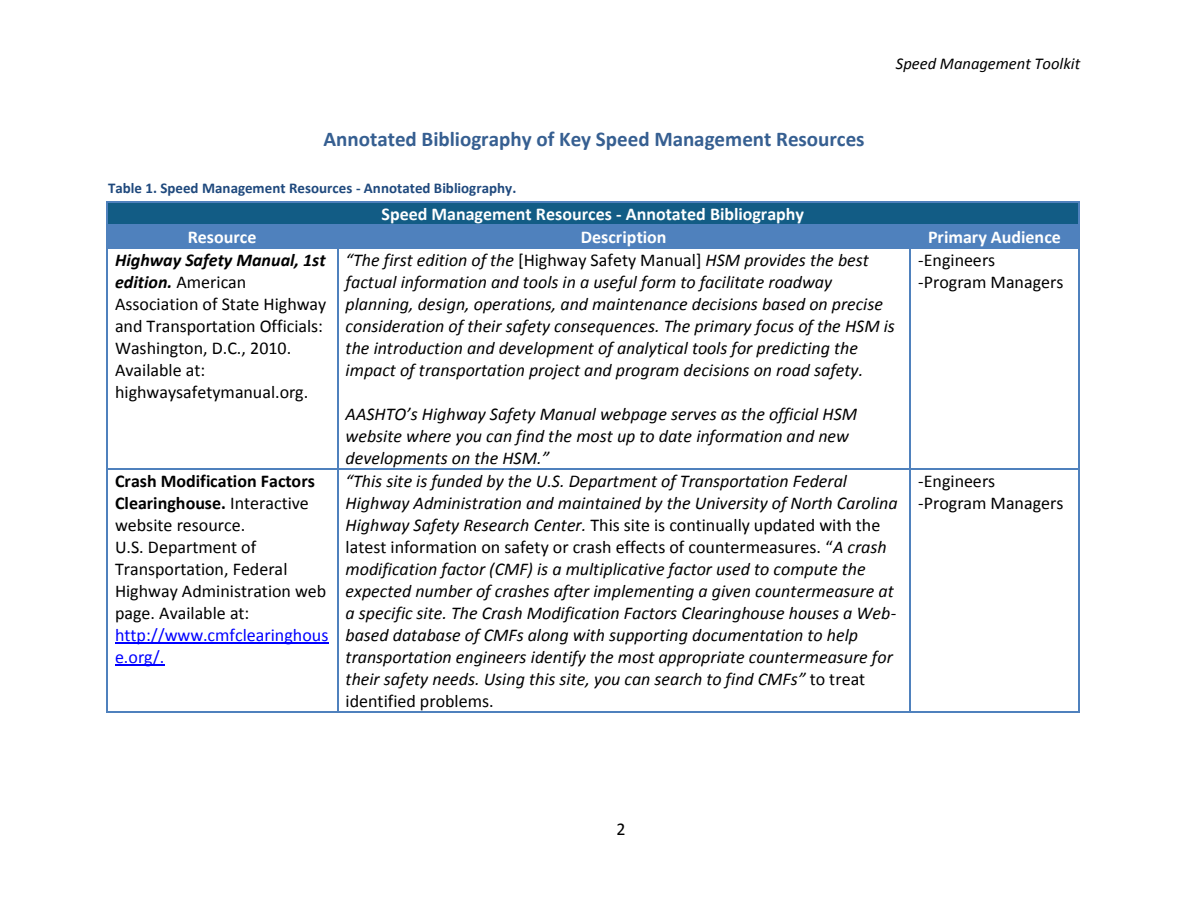
<style>
.page{position:relative;width:1188px;height:918px;background:#fff}
.page>*{position:absolute;margin:0;border:0;box-sizing:border-box;transform-origin:0 0}
.t1{font:700 21px "Calibri";color:#365f91}
.t2{font:italic 18px/22px "Calibri";color:#000}
.t3{font:18px/22px "Calibri";color:#000}
.t4{font:700 18px "Calibri";color:#fff}
.t5{font:700 18px/21.9px "Calibri";color:#000}
.t6{font:italic 16.5px "Calibri";color:#000}
.t7{font:700 15px "Calibri";color:#1f497d}
.s1{font-weight:700;font-style:italic}
.s2{font-style:normal}
.s3{font-weight:400}
.s4{color:#00f}
</style>
<div class="page">
<div style="left:115px;top:203px;width:956px;height:21px;background:#125c85"></div>
<hr style="left:107px;top:201px;width:972px;height:2px;background:#4f81bd">
<div style="left:107px;top:226px;width:230px;height:22px;background:#4f81bd"></div>
<div style="left:338px;top:226px;width:571px;height:22px;background:#4f81bd"></div>
<div style="left:911px;top:226px;width:168px;height:22px;background:#4f81bd"></div>
<hr style="left:107px;top:224px;width:230px;height:2px;background:#4f81bd">
<hr style="left:338px;top:224px;width:571px;height:2px;background:#4f81bd">
<hr style="left:911px;top:224px;width:168px;height:2px;background:#4f81bd">
<hr style="left:909px;top:226px;width:2px;height:22px;background:#4f81bd">
<svg style="left:106px;top:201px;width:1px;height:48px"></svg>
<hr style="left:107px;top:248px;width:230px;height:1px;background:#4f81bd">
<svg style="left:337px;top:224px;width:1px;height:25px"></svg>
<hr style="left:338px;top:248px;width:571px;height:1px;background:#4f81bd">
<hr style="left:911px;top:248px;width:168px;height:1px;background:#4f81bd">
<svg style="left:1079px;top:201px;width:1px;height:48px"></svg>
<hr style="left:106px;top:249px;width:1px;height:220px;background:#4f81bd">
<hr style="left:337px;top:249px;width:1px;height:220px;background:#4f81bd">
<hr style="left:909px;top:249px;width:2px;height:220px;background:#4f81bd">
<hr style="left:1079px;top:249px;width:1px;height:220px;background:#4f81bd">
<hr style="left:115px;top:643px;width:214px;height:1px;background:#00f">
<hr style="left:115px;top:665px;width:49px;height:1px;background:#00f">
<hr style="left:107px;top:469px;width:230px;height:1px;background:#4f81bd">
<hr style="left:338px;top:469px;width:571px;height:1px;background:#4f81bd">
<hr style="left:911px;top:469px;width:168px;height:1px;background:#4f81bd">
<hr style="left:106px;top:470px;width:1px;height:242px;background:#4f81bd">
<hr style="left:107px;top:712px;width:230px;height:1px;background:#4f81bd">
<hr style="left:337px;top:470px;width:1px;height:242px;background:#4f81bd">
<hr style="left:338px;top:712px;width:571px;height:1px;background:#4f81bd">
<hr style="left:909px;top:470px;width:2px;height:242px;background:#4f81bd">
<hr style="left:911px;top:712px;width:168px;height:1px;background:#4f81bd">
<hr style="left:1079px;top:470px;width:1px;height:242px;background:#4f81bd">
<p class="t6" style="left:896px;top:57px;width:186px">Speed Management Toolkit</p>
<h1 class="t1" style="left:323px;top:130px;width:543px">Annotated Bibliography of Key Speed Management Resources</h1>
<p class="t7" style="left:108px;top:182px;width:410px">Table 1. Speed Management Resources - Annotated Bibliography.</p>
<p class="t4" style="left:382px;top:206px;width:424px">Speed Management Resources - Annotated Bibliography</p>
<p class="t4" style="left:188px;top:229px;width:70px">Resource</p>
<p class="t4" style="left:581px;top:229px;width:87px">Description</p>
<p class="t4" style="left:928px;top:229px;width:134px">Primary Audience</p>
<p class="t3" style="left:115px;top:250px;width:213px"><span class="s1">Highway Safety Manual, 1st edition.</span> American<br>Association of State Highway and Transportation Officials:<br>Washington, D.C., 2010.</p>
<p class="t3" style="left:115px;top:360px;width:92px">Available at:</p>
<p class="t3" style="left:115px;top:382px;width:195px">highwaysafetymanual.org.</p>
<p class="t2" style="left:346px;top:250px;width:551px">“The first edition of the <span class="s2">[Highway Safety Manual]</span> HSM provides the best factual information and tools in a useful form to facilitate roadway planning, design, operations, and maintenance decisions based on precise consideration of their safety consequences. The primary focus of the HSM is the introduction and development of analytical tools for predicting the impact of transportation project and program decisions on road safety.</p>
<p class="t2" style="left:346px;top:404px;width:513px">AASHTO’s Highway Safety Manual webpage serves as the official HSM website where you can find the most up to date information and new developments on the HSM.”</p>
<p class="t3" style="left:918px;top:250px;width:79px">-Engineers</p>
<p class="t3" style="left:918px;top:272px;width:147px">-Program Managers</p>
<p class="t5" style="left:115px;top:471px;width:201px">Crash Modification Factors<br>Clearinghouse. <span class="s3">Interactive website resource.</span></p>
<p class="t3" style="left:115px;top:537px;width:215px">U.S. Department of<br>Transportation, Federal<br>Highway Administration web page. Available at: <span class="s4">http://www.cmfclearinghous e.org/.</span></p>
<p class="t2" style="left:346px;top:471px;width:553px">“This site is funded by the U.S. Department of Transportation Federal Highway Administration and maintained by the University of North Carolina Highway Safety Research Center. <span class="s2">This site is continually updated with the latest information on safety or crash effects of countermeasures. “</span>A crash modification factor (CMF) is a multiplicative factor used to compute the expected number of crashes after implementing a given countermeasure at a specific site. The Crash Modification Factors Clearinghouse houses a Web&shy;based database of CMFs along with supporting documentation to help transportation engineers identify the most appropriate countermeasure for their safety needs. Using this site, you can search to find CMFs” <span class="s2">to treat identified problems.</span></p>
<p class="t3" style="left:918px;top:471px;width:79px">-Engineers</p>
<p class="t3" style="left:918px;top:493px;width:147px">-Program Managers</p>
<p class="t3" style="left:616px;top:819px;width:11px">2</p>
</div>
